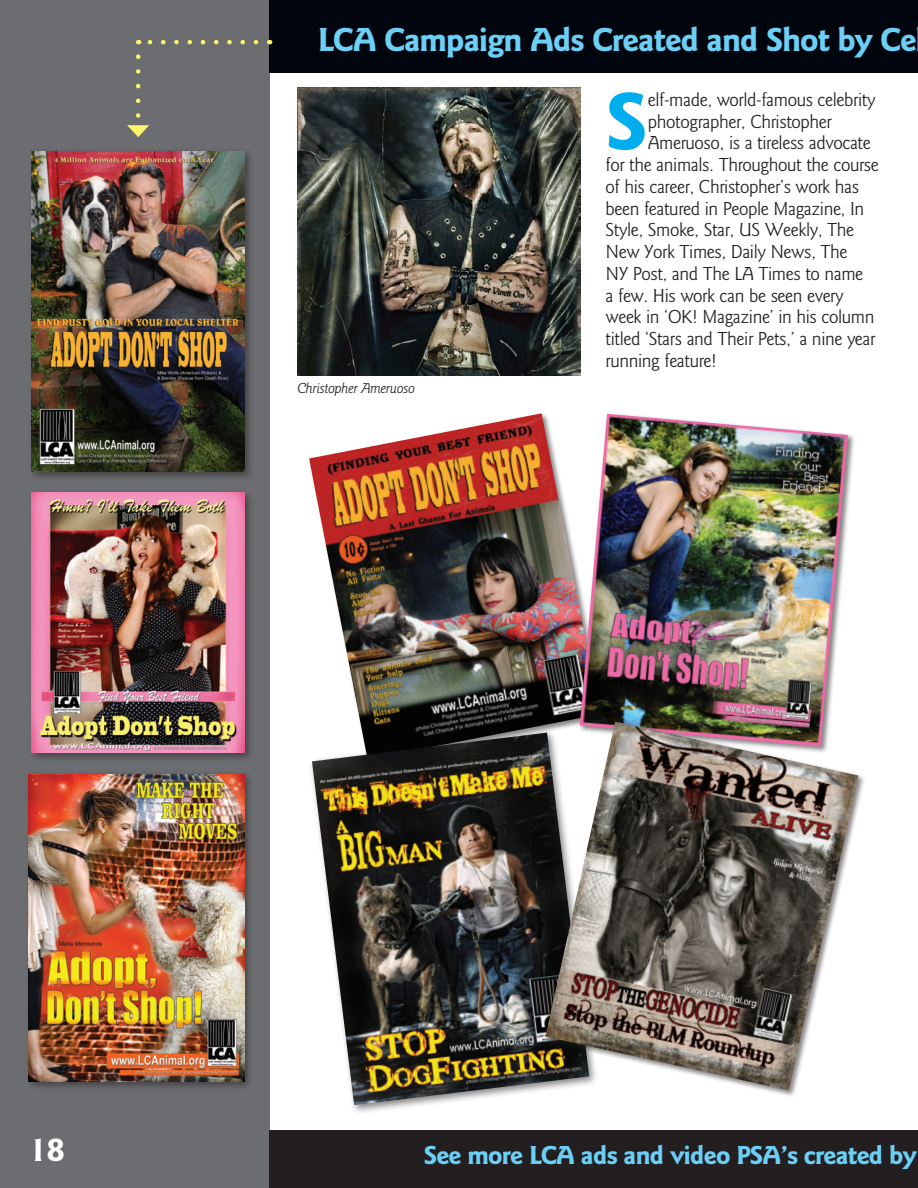
<style>
.page{position:relative;width:918px;height:1188px;background:#fff}
.page>*{position:absolute;margin:0;border:0;box-sizing:border-box;transform-origin:0 0}
.t1{font:700 84.75px "Goudy Sans";color:#00aeef}
.t2{font:700 36px "Goudy Sans";color:#fff}
.t3{font:700 34.5px "Goudy Sans";letter-spacing:-.03em;color:#6bcff6}
.t4{font:700 27px "Goudy Sans";letter-spacing:-.03em;color:#6bcff6}
.t5{font:19.5px "Goudy Sans";letter-spacing:-.02em;color:#231f20}
.t6{font:italic 15px "Goudy Sans";letter-spacing:-.03em;color:#231f20}
</style>
<div class="page">
<div style="left:0;top:0;width:269px;height:1188px;background:#6c6d70"></div>
<div style="left:269px;top:0;width:649px;height:73px;background:#01060e"></div>
<img style="left:297px;top:87px;width:283px;height:288px">
<img style="left:309px;top:413px;width:269px;height:316px">
<div style="left:28px;top:147px;width:227px;height:335px;background:#231f20;opacity:.55"></div>
<img style="left:32px;top:151px;width:213px;height:321px">
<div style="left:578px;top:412px;width:277px;height:342px;background:#231f20;opacity:.55"></div>
<img style="left:580px;top:414px;width:268px;height:306px">
<div style="left:308px;top:729px;width:291px;height:386px;background:#231f20;opacity:.55"></div>
<img style="left:312px;top:733px;width:277px;height:372px">
<div style="left:28px;top:489px;width:227px;height:274px;background:#231f20;opacity:.55"></div>
<img style="left:32px;top:493px;width:213px;height:260px">
<div style="left:25px;top:770px;width:230px;height:322px;background:#231f20;opacity:.55"></div>
<img style="left:29px;top:774px;width:216px;height:308px">
<div style="left:544px;top:720px;width:322px;height:378px;background:#231f20;opacity:.55"></div>
<img style="left:545px;top:722px;width:314px;height:368px">
<svg style="left:147px;top:40px;width:109px;height:4px"></svg>
<svg style="left:127px;top:57px;width:22px;height:80px"></svg>
<div style="left:269px;top:1131px;width:649px;height:57px;background:#231f20"></div>
<h3 class="t3" style="left:318px;top:20px;width:600px">LCA Campaign Ads Created and Shot by Ce</h3>
<p class="t6" style="left:297px;top:380px;width:120px">Christopher Ameruoso</p>
<h1 class="t1" style="left:606px;top:73px;width:44px">S</h1>
<p class="t5" style="left:648px;top:89px;width:229px">elf-made, world-famous celebrity</p>
<p class="t5" style="left:648px;top:110px;width:185px">photographer, Christopher</p>
<p class="t5" style="left:648px;top:132px;width:224px">Ameruoso, is a tireless advocate</p>
<p class="t5" style="left:606px;top:154px;width:275px">for the animals. Throughout the course</p>
<p class="t5" style="left:606px;top:175px;width:255px">of his career, Christopher’s work has</p>
<p class="t5" style="left:606px;top:197px;width:260px">been featured in People Magazine, In</p>
<p class="t5" style="left:606px;top:219px;width:250px">Style, Smoke, Star, US Weekly, The</p>
<p class="t5" style="left:606px;top:241px;width:243px">New York Times, Daily News, The</p>
<p class="t5" style="left:606px;top:262px;width:259px">NY Post, and The LA Times to name</p>
<p class="t5" style="left:606px;top:284px;width:239px">a few. His work can be seen every</p>
<p class="t5" style="left:606px;top:306px;width:270px">week in ‘OK! Magazine’ in his column</p>
<p class="t5" style="left:606px;top:328px;width:271px">titled ‘Stars and Their Pets,’ a nine year</p>
<p class="t5" style="left:606px;top:349px;width:113px">running feature!</p>
<h2 class="t2" style="left:29px;top:1129px;width:38px">18</h2>
<h3 class="t4" style="left:424px;top:1140px;width:495px">See more LCA ads and video PSA’s created by</h3>
</div>
